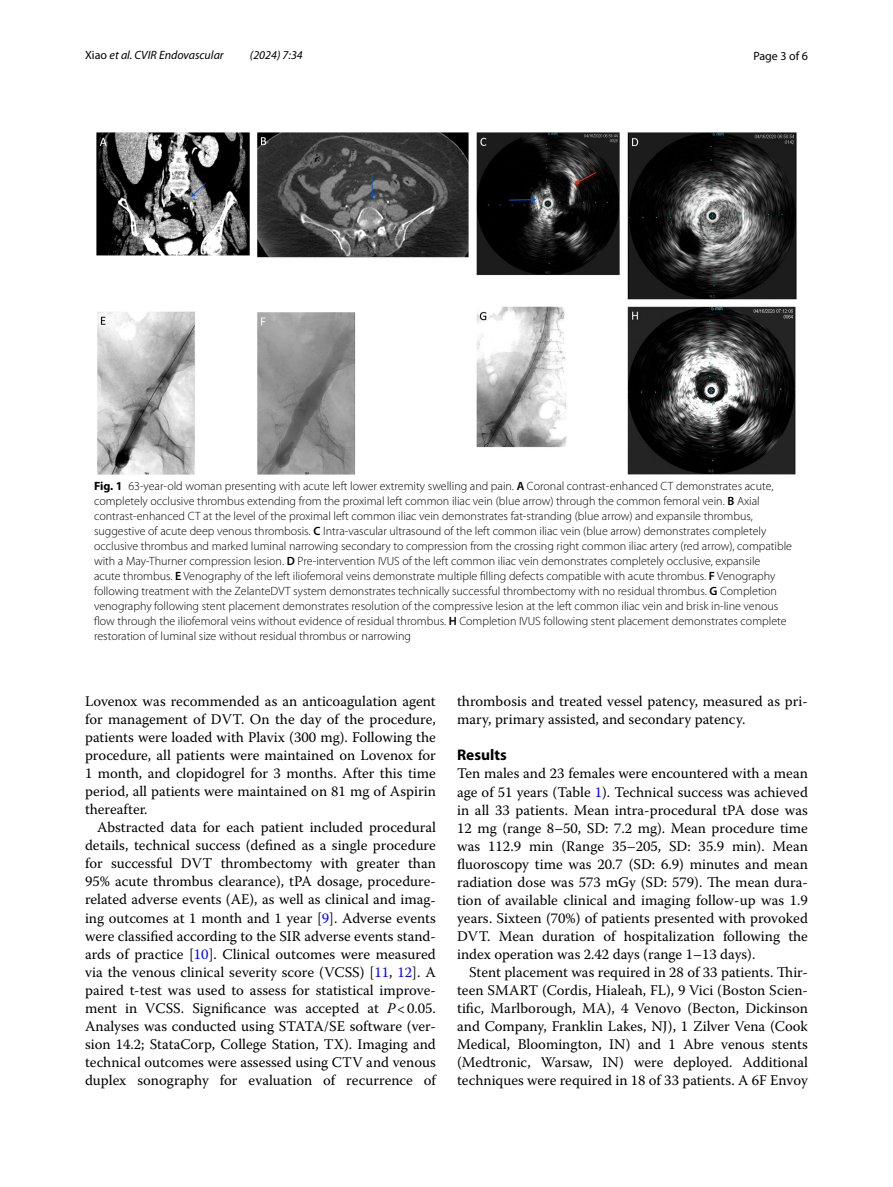
<style>
.page{position:relative;width:893px;height:1187px;background:#fff}
.page>*{position:absolute;margin:0;border:0;box-sizing:border-box;transform-origin:0 0}
.t1{font:700 15.45px "Myriad Pro";color:#000}
.t2{font:14.7px/18px "Warnock Pro";color:#000;text-align:justify}
.t3{font:300 12px/15px "Myriad Pro";color:#000}
.t4{font:italic 12px "Myriad Pro";color:#000}
.t5{font:12px "Myriad Pro";color:#000}
.s1{font-style:normal}
.s2{font-weight:700}
.s3{font-weight:600}
.s4{color:#00f}
.s5{font-style:italic}
</style>
<div class="page">
<img style="left:96px;top:133px;width:701px;height:342px">
<p class="t4" style="left:85px;top:48px;width:140px"><span class="s1">Xiao</span> et al. CVIR Endovascular</p>
<p class="t4" style="left:250px;top:48px;width:54px">(2024) 7:34</p>
<p class="t5" style="left:753px;top:48px;width:56px">Page 3 of 6</p>
<p class="t3" style="left:94px;top:479px;width:700px"><span class="s2">Fig. 1</span> 63-year-old woman presenting with acute left lower extremity swelling and pain. <span class="s3">A</span> Coronal contrast-enhanced CT demonstrates acute, completely occlusive thrombus extending from the proximal left common iliac vein (blue arrow) through the common femoral vein. <span class="s3">B</span> Axial contrast-enhanced CT at the level of the proximal left common iliac vein demonstrates fat-stranding (blue arrow) and expansile thrombus, suggestive of acute deep venous thrombosis. <span class="s3">C</span> Intra-vascular ultrasound of the left common iliac vein (blue arrow) demonstrates completely occlusive thrombus and marked luminal narrowing secondary to compression from the crossing right common iliac artery (red arrow), compatible with a May-Thurner compression lesion. <span class="s3">D</span> Pre-intervention IVUS of the left common iliac vein demonstrates completely occlusive, expansile<br>acute thrombus. <span class="s3">E</span> Venography of the left iliofemoral veins demonstrate multiple filling defects compatible with acute thrombus. <span class="s3">F</span> Venography following treatment with the ZelanteDVT system demonstrates technically successful thrombectomy with no residual thrombus. <span class="s3">G</span> Completion venography following stent placement demonstrates resolution of the compressive lesion at the left common iliac vein and brisk in-line venous flow through the iliofemoral veins without evidence of residual thrombus. <span class="s3">H</span> Completion IVUS following stent placement demonstrates complete restoration of luminal size without residual thrombus or narrowing</p>
<p class="t2" style="left:85px;top:692px;width:352px">Lovenox was recommended as an anticoagulation agent for management of DVT. On the day of the procedure, patients were loaded with Plavix (300 mg). Following the procedure, all patients were maintained on Lovenox for 1 month, and clopidogrel for 3 months. After this time period, all patients were maintained on 81 mg of Aspirin thereafter.</p>
<p class="t2" style="left:85px;top:818px;width:352px;text-indent:12px">Abstracted data for each patient included procedural details, technical success (defined as a single procedure for successful DVT thrombectomy with greater than 95% acute thrombus clearance), tPA dosage, procedure&shy;related adverse events (AE), as well as clinical and imag&shy;ing outcomes at 1 month and 1 year [<span class="s4">9</span>]. Adverse events were classified according to the SIR adverse events stand&shy;ards of practice [<span class="s4">10</span>]. Clinical outcomes were measured via the venous clinical severity score (VCSS) [<span class="s4">11</span>, <span class="s4">12</span>]. A paired t-test was used to assess for statistical improve&shy;ment in VCSS. Significance was accepted at <span class="s5">P</span>&lt;0.05.<br>Analyses was conducted using STATA/SE software (ver&shy;sion 14.2; StataCorp, College Station, TX). Imaging and technical outcomes were assessed using CTV and venous duplex sonography for evaluation of recurrence of</p>
<p class="t2" style="left:457px;top:692px;width:352px">thrombosis and treated vessel patency, measured as pri&shy;mary, primary assisted, and secondary patency.</p>
<p class="t1" style="left:457px;top:745px;width:51px">Results</p>
<p class="t2" style="left:457px;top:764px;width:352px">Ten males and 23 females were encountered with a mean age of 51 years (Table <span class="s4">1</span>). Technical success was achieved in all 33 patients. Mean intra-procedural tPA dose was 12 mg (range 8–50, SD: 7.2 mg). Mean procedure time was 112.9 min (Range 35–205, SD: 35.9 min). Mean fluoroscopy time was 20.7 (SD: 6.9) minutes and mean radiation dose was 573 mGy (SD: 579). The mean dura&shy;tion of available clinical and imaging follow-up was 1.9 years. Sixteen (70%) of patients presented with provoked DVT. Mean duration of hospitalization following the index operation was 2.42 days (range 1–13 days).</p>
<p class="t2" style="left:457px;top:962px;width:352px;text-indent:12px">Stent placement was required in 28 of 33 patients. Thir&shy;teen SMART (Cordis, Hialeah, FL), 9 Vici (Boston Scien&shy;tific, Marlborough, MA), 4 Venovo (Becton, Dickinson and Company, Franklin Lakes, NJ), 1 Zilver Vena (Cook Medical, Bloomington, IN) and 1 Abre venous stents (Medtronic, Warsaw, IN) were deployed. Additional techniques were required in 18 of 33 patients. A 6F Envoy</p>
</div>
